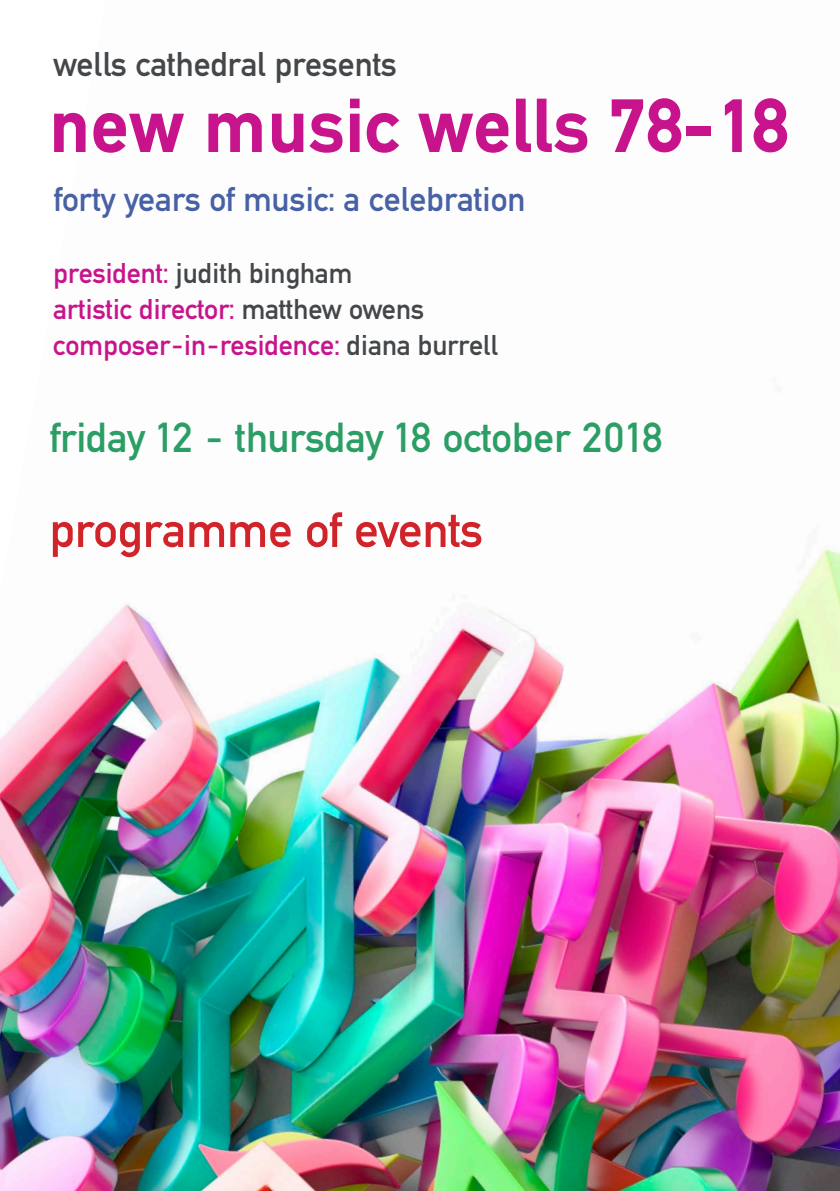
<style>
.page{position:relative;width:840px;height:1191px;background:#fff}
.page>*{position:absolute;margin:0;border:0;box-sizing:border-box;transform-origin:0 0}
.t1{font:700 80px "DIN Mittel EF";color:#c8148c}
.t2{font:52px "DIN Mittel EFOP";color:#d1232a}
.t3{font:44px "DIN Mittel EFOP";color:#2b9e65}
.t4{font:36px "DIN Mittel EFOP";color:#4861a5}
.t5{font:36px "DIN Mittel EFOP";color:#434749}
.t6{font:30px "DIN Mittel EFOP";color:#c8148c}
.t7{font:30px "DIN Mittel EFOP";color:#434749}
.s1{color:#c8148c}
.s2{color:#434749}
</style>
<div class="page">
<img style="left:0;top:545px;width:839px;height:646px">
<p class="t5" style="left:53px;top:43px;width:345px">wells cathedral presents</p>
<p class="t1" style="left:49px;top:79px;width:740px">new music wells 78-18</p>
<p class="t4" style="left:53px;top:179px;width:473px">forty years of music: a celebration</p>
<p class="t7" style="left:53px;top:256px;width:301px"><span class="s1">president:</span> judith bingham</p>
<p class="t6" style="left:53px;top:292px;width:372px">artistic director: <span class="s2">matthew owens</span></p>
<p class="t6" style="left:53px;top:328px;width:446px">composer-in-residence: <span class="s2">diana burrell</span></p>
<p class="t3" style="left:49px;top:412px;width:615px">friday 12 - thursday 18 october 2018</p>
<p class="t2" style="left:49px;top:500px;width:435px">programme of events</p>
</div>
